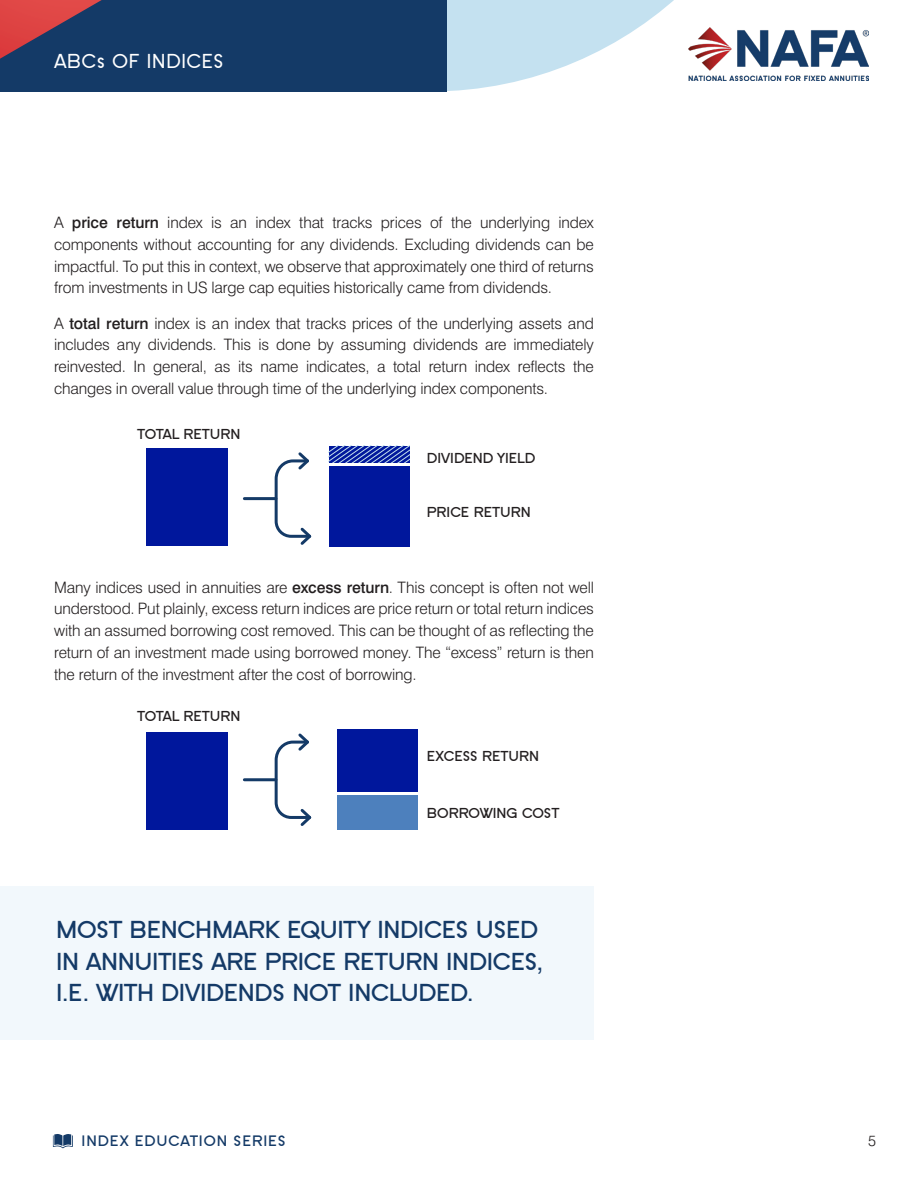
<style>
.page{position:relative;width:918px;height:1188px;background:#fff}
.page>*{position:absolute;margin:0;border:0;box-sizing:border-box;transform-origin:0 0}
.PQ{font:700 25.5px/31.5px "SF Old Republic";letter-spacing:-.01em;color:#143a67}
.t1{font:21px "SF Old Republic";letter-spacing:.01em;color:#fff}
.t2{font:300 15.75px/21.8px "Swiss 721 BT";letter-spacing:-.01em;color:#231f20;text-align:justify}
.t3{font:700 15.75px "SF Old Republic";letter-spacing:.05em;color:#143a67}
.t4{font:700 15px "SF Old Republic";letter-spacing:-.005em;color:#231f20}
.t5{font:300 15px "Swiss 721 BT";color:#231f20}
.s1{font-weight:500}
.s2{font-family:"Helvetica";font-weight:400}
</style>
<div class="page">
<svg style="left:446px;top:0;width:243px;height:91px;fill:#c4e1f0"></svg>
<div style="left:0;top:0;width:446px;height:92px;background:#143a67"></div>
<svg style="left:0;top:0;width:102px;height:59px"></svg>
<svg style="left:53px;top:1134px;width:20px;height:14px"></svg>
<img style="left:689px;top:27px;width:180px;height:54px">
<div style="left:0;top:887px;width:594px;height:153px;background:#f2f8fc"></div>
<div style="left:147px;top:732px;width:81px;height:97px;background:#00179c"></div>
<div style="left:337px;top:729px;width:81px;height:63px;background:#00179c"></div>
<div style="left:337px;top:796px;width:81px;height:34px;background:#4d80bd"></div>
<svg style="left:273px;top:733px;width:39px;height:93px"></svg>
<hr style="left:244px;top:778px;width:32px;height:3px;background:#143a67">
<div style="left:147px;top:449px;width:81px;height:97px;background:#00179c"></div>
<div style="left:329px;top:466px;width:81px;height:81px;background:#00179c"></div>
<svg style="left:329px;top:446px;width:81px;height:17px"></svg>
<svg style="left:273px;top:452px;width:39px;height:93px"></svg>
<hr style="left:244px;top:497px;width:32px;height:3px;background:#143a67">
<h2 class="t1" style="left:54px;top:50px;width:172px">ABCs OF INDICES</h2>
<p class="t2" style="left:54px;top:212px;width:542px">A <span class="s1">price return</span> index is an index that tracks prices of the underlying index components without accounting for any dividends. Excluding dividends can be impactful. To put this in context, we observe that approximately one third of returns from investments in US large cap equities historically came from dividends.</p>
<p class="t2" style="left:54px;top:312px;width:541px">A <span class="s1">total return</span> index is an index that tracks prices of the underlying assets and includes any dividends. This is done by assuming dividends are immediately reinvested. In general, as its name indicates, a total return index reflects the changes in overall value through time of the underlying index components.</p>
<h2 class="t4" style="left:137px;top:426px;width:105px">TOTAL RETURN</h2>
<h2 class="t4" style="left:427px;top:450px;width:110px">DIVIDEND YIELD</h2>
<h2 class="t4" style="left:427px;top:504px;width:105px">PRICE RETURN</h2>
<p class="t2" style="left:54px;top:576px;width:541px">Many indices used in annuities are <span class="s1">excess return</span>. This concept is often not well understood. Put plainly, excess return indices are price return or total return indices with an assumed borrowing cost removed. This can be thought of as reflecting the return of an investment made using borrowed money. The “excess” return is then the return of the investment after the cost of borrowing.</p>
<h2 class="t4" style="left:137px;top:708px;width:105px">TOTAL RETURN</h2>
<h2 class="t4" style="left:427px;top:748px;width:114px">EXCESS RETURN</h2>
<h2 class="t4" style="left:427px;top:805px;width:134px">BORROWING COST</h2>
<p class="PQ" style="left:56px;top:915px;width:489px">MOST BENCHMARK EQUITY INDICES USED<br>IN ANNUITIES ARE PRICE RETURN INDICES<span class="s2">,<br></span>I.E. WITH DIVIDENDS NOT INCLUDED.</p>
<p class="t3" style="left:82px;top:1133px;width:206px">INDEX EDUCATION SERIES</p>
<p class="t5" style="left:868px;top:1131px;width:9px">5</p>
</div>
